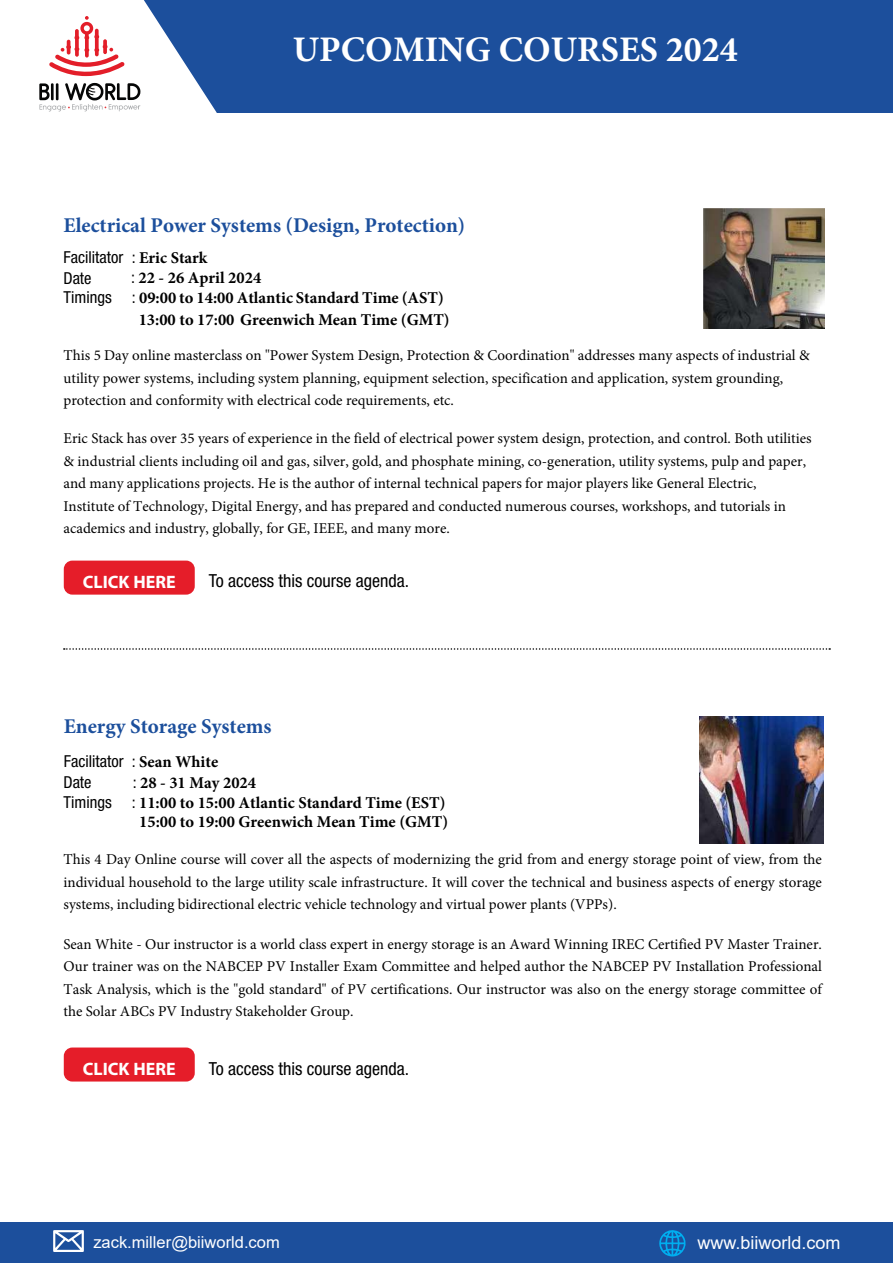
<style>
.page{position:relative;width:893px;height:1263px;background:#fff}
.page>*{position:absolute;margin:0;border:0;box-sizing:border-box;transform-origin:0 0}
.t1{font:700 36px "Minion Pro";color:#fff}
.t2{font:700 21px "Minion Pro";color:#1c4f9c}
.t3{font:condensed 18px "Helvetica Neue LT Pro";color:#000}
.t4{font:700 18px "Myriad Pro";color:#fff}
.t5{font:18px "Arial";color:#fff}
.t6{font:700 16.5px/20.1px "Minion Pro";color:#000}
.t7{font:condensed 16.5px/20.7px "Helvetica Neue LT Pro";color:#000}
.t8{font:16.5px "Arial";color:#fff}
.t9{font:15px/22.5px "Minion Pro";color:#000}
.s1{font-family:"Minion Pro";font-weight:700;font-stretch:normal}
.s2{font-family:"Helvetica Neue LT Pro";font-weight:400;font-stretch:condensed}
</style>
<div class="page">
<div style="left:0;top:0;width:893px;height:113px;background:#1c4f9c"></div>
<svg style="left:0;top:0;width:217px;height:113px"></svg>
<div style="left:64px;top:561px;width:131px;height:34px;background:#e51d29;border-radius:9px"></div>
<svg style="left:64px;top:648px;width:766px;height:2px"></svg>
<div style="left:0;top:1222px;width:893px;height:41px;background:#1c4f9c"></div>
<svg style="left:53px;top:1230px;width:31px;height:22px"></svg>
<svg style="left:659px;top:1230px;width:27px;height:27px"></svg>
<div style="left:64px;top:1047px;width:131px;height:34px;background:#e51d29;border-radius:9px"></div>
<img style="left:704px;top:208px;width:120px;height:121px">
<img style="left:700px;top:716px;width:123px;height:128px">
<h1 class="t1" style="left:293px;top:24px;width:446px">UPCOMING COURSES 2024</h1>
<h2 class="t2" style="left:63px;top:211px;width:403px">Electrical Power Systems (Design, Protection)</h2>
<p class="t7" style="left:63px;top:246px;width:145px">Facilitator : <span class="s1">Eric Stark<br></span>Date</p>
<p class="t6" style="left:63px;top:268px;width:382px;text-indent:68px"><span class="s2">:</span> 22 - 26 April 2024<br><span class="s2">Timings :</span> 09:00 to 14:00 Atlantic Standard Time (AST)</p>
<p class="t6" style="left:139px;top:309px;width:313px">13:00 to 17:00 Greenwich Mean Time (GMT)</p>
<p class="t9" style="left:63px;top:344px;width:748px">This 5 Day online masterclass on "Power System Design, Protection &amp; Coordination" addresses many aspects of industrial &amp; utility power systems, including system planning, equipment selection, specification and application, system grounding, protection and conformity with electrical code requirements, etc.</p>
<p class="t9" style="left:63px;top:427px;width:750px">Eric Stack has over 35 years of experience in the field of electrical power system design, protection, and control. Both utilities &amp; industrial clients including oil and gas, silver, gold, and phosphate mining, co-generation, utility systems, pulp and paper, and many applications projects. He is the author of internal technical papers for major players like General Electric,<br>Institute of Technology, Digital Energy, and has prepared and conducted numerous courses, workshops, and tutorials in academics and industry, globally, for GE, IEEE, and many more.</p>
<p class="t4" style="left:83px;top:570px;width:94px">CLICK HERE</p>
<p class="t3" style="left:209px;top:570px;width:202px">To access this course agenda.</p>
<h2 class="t2" style="left:64px;top:711px;width:209px">Energy Storage Systems</h2>
<p class="t7" style="left:63px;top:751px;width:156px;line-height:20.2px">Facilitator : <span class="s1">Sean White<br></span>Date</p>
<p class="t6" style="left:133px;top:772px;width:125px"><span class="s2">:</span> 28 - 31 May 2024</p>
<p class="t6" style="left:63px;top:792px;width:384px"><span class="s2">Timings :</span> 11:00 to 15:00 Atlantic Standard Time (EST)</p>
<p class="t6" style="left:139px;top:812px;width:311px">15:00 to 19:00 Greenwich Mean Time (GMT)</p>
<p class="t9" style="left:63px;top:848px;width:760px;text-align:justify">This 4 Day Online course will cover all the aspects of modernizing the grid from and energy storage point of view, from the individual household to the large utility scale infrastructure. It will cover the technical and business aspects of energy storage systems, including bidirectional electric vehicle technology and virtual power plants (VPPs).</p>
<p class="t9" style="left:63px;top:933px;width:760px;text-align:justify">Sean White - Our instructor is a world class expert in energy storage is an Award Winning IREC Certified PV Master Trainer.<br>Our trainer was on the NABCEP PV Installer Exam Committee and helped author the NABCEP PV Installation Professional Task Analysis, which is the "gold standard" of PV certifications. Our instructor was also on the energy storage committee of the Solar ABCs PV Industry Stakeholder Group.</p>
<p class="t4" style="left:83px;top:1057px;width:94px">CLICK HERE</p>
<p class="t3" style="left:209px;top:1058px;width:202px">To access this course agenda.</p>
<p class="t8" style="left:93px;top:1231px;width:188px">zack.miller@biiworld.com</p>
<p class="t5" style="left:697px;top:1230px;width:145px">www.biiworld.com</p>
</div>
